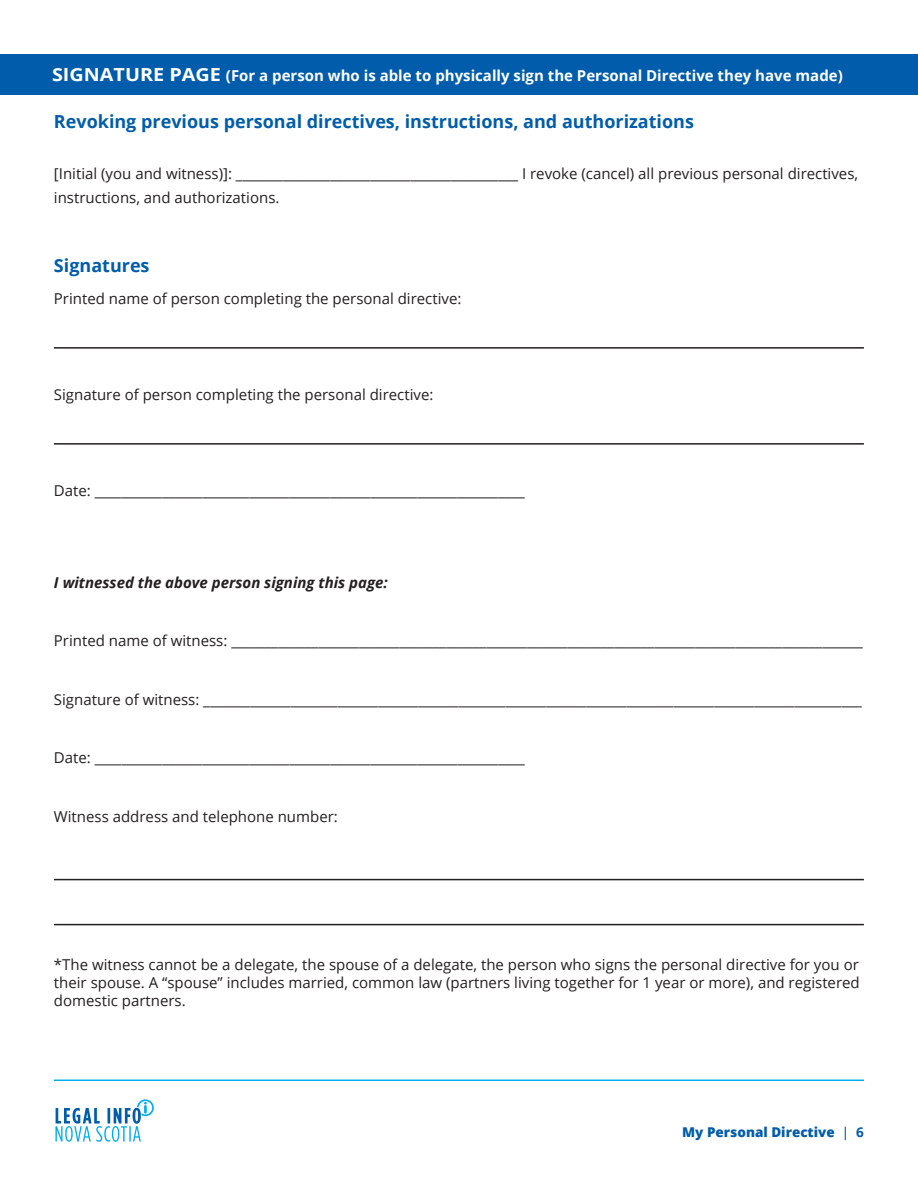
<style>
.page{position:relative;width:918px;height:1188px;background:#fff}
.page>*{position:absolute;margin:0;border:0;box-sizing:border-box;transform-origin:0 0}
.Header_2{font:700 18px "Open Sans";color:#015dab}
.t1{font:15px/18px "Open Sans";color:#231f20}
.Header_1__white{font:700 15px "Open Sans";color:#fff}
.t2{font:italic 700 15px "Open Sans";color:#231f20}
.t3{font:800 13.5px "Open Sans";color:#015dab}
.s1{font-size:18px}
.s2{font-weight:600}
.s3{font-weight:700}
</style>
<div class="page">
<svg style="left:56px;top:1099px;width:98px;height:43px"></svg>
<hr style="left:54px;top:1080px;width:810px;height:1px;background:#00aeef">
<hr style="left:54px;top:347px;width:810px;height:2px;background:#231f20">
<hr style="left:54px;top:443px;width:810px;height:2px;background:#231f20">
<hr style="left:54px;top:879px;width:810px;height:1px;background:#231f20">
<hr style="left:54px;top:924px;width:810px;height:1px;background:#231f20">
<div style="left:0;top:54px;width:918px;height:40px;background:#015dab"></div>
<p class="Header_1__white" style="left:52px;top:65px;width:792px"><span class="s1">SIGNATURE PAGE</span> (For a person who is able to physically sign the Personal Directive they have made)</p>
<p class="Header_2" style="left:54px;top:109px;width:642px">Revoking previous personal directives, instructions, and authorizations</p>
<p class="t1" style="left:54px;top:161px;width:806px;line-height:24px">[Initial (you and witness)]: __________________________________________ I revoke (cancel) all previous personal directives, instructions, and authorizations.</p>
<p class="Header_2" style="left:54px;top:253px;width:97px">Signatures</p>
<p class="t1" style="left:54px;top:289px;width:409px">Printed name of person completing the personal directive:</p>
<p class="t1" style="left:54px;top:385px;width:381px">Signature of person completing the personal directive:</p>
<p class="t1" style="left:54px;top:481px;width:472px">Date: ________________________________________________________________</p>
<p class="t2" style="left:54px;top:572px;width:335px">I witnessed the above person signing this page:</p>
<p class="t1" style="left:54px;top:632px;width:811px">Printed name of witness: ______________________________________________________________________________________________</p>
<p class="t1" style="left:54px;top:690px;width:809px">Signature of witness: __________________________________________________________________________________________________</p>
<p class="t1" style="left:54px;top:749px;width:472px">Date: ________________________________________________________________</p>
<p class="t1" style="left:54px;top:807px;width:285px">Witness address and telephone number:</p>
<p class="t1" style="left:54px;top:956px;width:807px;text-align:justify">*The witness cannot be a delegate, the spouse of a delegate, the person who signs the personal directive for you or their spouse. A “spouse” includes married, common law (partners living together for 1 year or more), and registered domestic partners.</p>
<p class="t3" style="left:682px;top:1122px;width:183px">My Personal Directive <span class="s2">|</span> <span class="s3">6</span></p>
</div>
